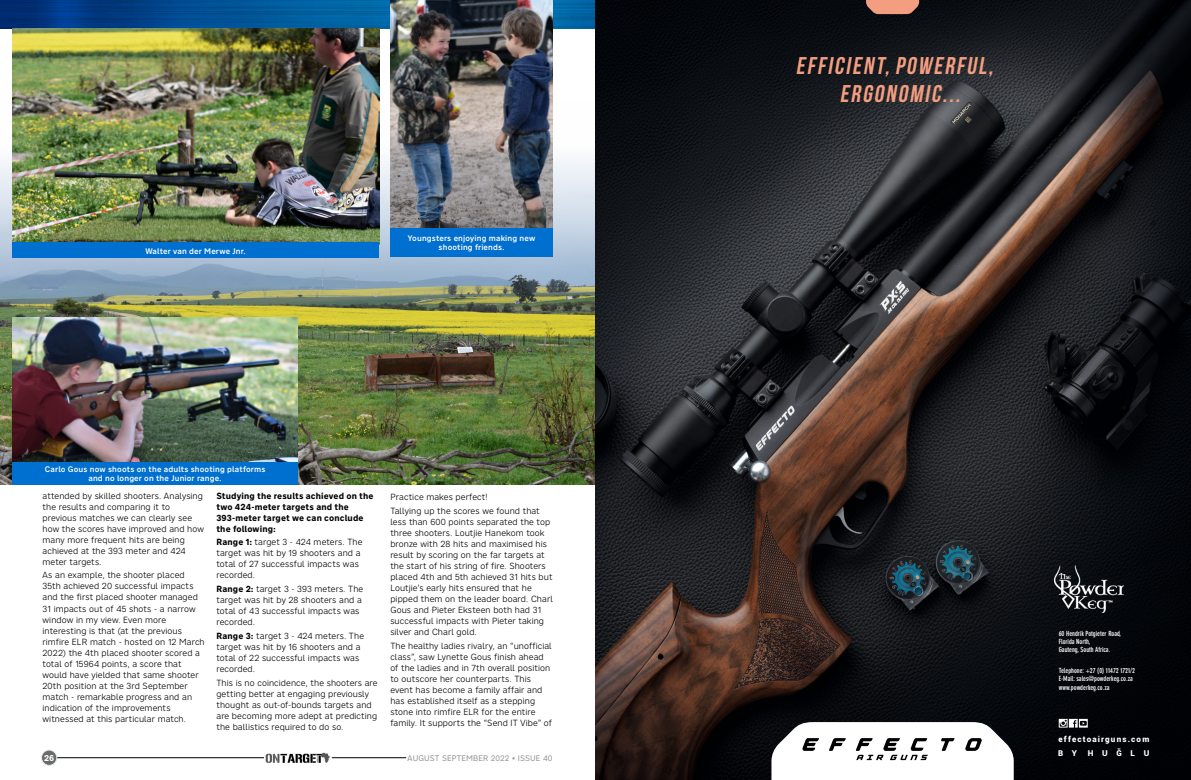
<style>
.page{position:relative;width:1191px;height:780px;background:#fff}
.page>*{position:absolute;margin:0;border:0;box-sizing:border-box;transform-origin:0 0}
.t1{font:italic 24.2px/28.9px "Bebas Neue";color:#f49e81;text-align:center}
.t2{font:300 8.8px/11px "Nort";letter-spacing:.01em;color:#000}
.t3{font:700 8.8px/11px "Nort";letter-spacing:.01em;color:#000}
.t4{font:700 8.5px "Nort";color:#fff}
.t5{font:900 8.1px/13.8px "Roboto";letter-spacing:.145em;color:#fff}
.t6{font:500 8px/9px "Nort";letter-spacing:.015em;color:#fff;text-align:center}
.t7{font:8px "Nort";letter-spacing:.01em;color:#969798}
.t8{font:700 condensed 7px/8.3px "DIN Neuzeit Grotesk Std";color:#fff}
.s1{font-weight:700}
</style>
<div class="page">
<img style="left:0;top:0;width:595px;height:29px">
<img style="left:0;top:98px;width:595px;height:386px">
<img style="left:12px;top:318px;width:286px;height:143px">
<img style="left:390px;top:0;width:163px;height:228px">
<div style="left:12px;top:461px;width:286px;height:23px;background:#0070d0"></div>
<div style="left:390px;top:228px;width:163px;height:29px;background:#0070d0"></div>
<img style="left:12px;top:29px;width:367px;height:213px">
<div style="left:12px;top:242px;width:367px;height:16px;background:#0070d0"></div>
<hr style="left:52px;top:757px;width:212px;height:1px;background:#000">
<hr style="left:332px;top:757px;width:74px;height:1px;background:#000">
<div style="left:41px;top:750px;width:16px;height:15px;background:#6a6c6c;border-radius:50%"></div>
<div style="left:41px;top:749px;width:16px;height:16px;border:1px solid #e9eaea;border-radius:50%"></div>
<img style="left:265px;top:752px;width:65px;height:10px">
<img style="left:595px;top:0;width:596px;height:780px">
<svg style="left:1058px;top:718px;width:29px;height:9px"></svg>
<img style="left:1054px;top:565px;width:69px;height:47px">
<svg style="left:771px;top:722px;width:242px;height:58px"></svg>
<svg style="left:866px;top:0;width:53px;height:14px"></svg>
<p class="t6" style="left:145px;top:246px;width:102px">Walter van der Merwe Jnr.</p>
<p class="t6" style="left:408px;top:233px;width:129px">Youngsters enjoying making new shooting friends.</p>
<p class="t6" style="left:45px;top:464px;width:222px">Carlo Gous now shoots on the adults shooting platforms and no longer on the Junior range.</p>
<p class="t2" style="left:43px;top:489px;width:163px">attended by skilled shooters. Analysing the results and comparing it to previous matches we can clearly see how the scores have improved and how many more frequent hits are being achieved at the 393 meter and 424 meter targets.</p>
<p class="t2" style="left:43px;top:569px;width:164px">As an example, the shooter placed 35th achieved 20 successful impacts and the first placed shooter managed 31 impacts out of 45 shots - a narrow window in my view. Even more interesting is that (at the previous rimfire ELR match - hosted on 12 March 2022) the 4th placed shooter scored a total of 15964 points, a score that would have yielded that same shooter 20th position at the 3rd September match - remarkable progress and an indication of the improvements witnessed at this particular match.</p>
<p class="t3" style="left:216px;top:490px;width:159px">Studying the results achieved on the two 424-meter targets and the<br>393-meter target we can conclude the following:</p>
<p class="t2" style="left:216px;top:536px;width:147px"><span class="s1">Range 1:</span> target 3 - 424 meters. The target was hit by 19 shooters and a total of 27 successful impacts was recorded.</p>
<p class="t2" style="left:216px;top:583px;width:148px"><span class="s1">Range 2:</span> target 3 - 393 meters. The target was hit by 28 shooters and a total of 43 successful impacts was recorded.</p>
<p class="t2" style="left:216px;top:630px;width:149px"><span class="s1">Range 3:</span> target 3 - 424 meters. The target was hit by 16 shooters and a total of 22 successful impacts was recorded.</p>
<p class="t2" style="left:216px;top:677px;width:163px">This is no coincidence, the shooters are getting better at engaging previously thought as out-of-bounds targets and are becoming more adept at predicting the ballistics required to do so.</p>
<p class="t2" style="left:390px;top:489px;width:151px;line-height:13.8px">Practice makes perfect!<br>Tallying up the scores we found that</p>
<p class="t2" style="left:390px;top:515px;width:164px">less than 600 points separated the top three shooters. Loutjie Hanekom took bronze with 28 hits and maximised his result by scoring on the far targets at the start of his string of fire. Shooters placed 4th and 5th achieved 31 hits but Loutjie’s early hits ensured that he pipped them on the leader board. Charl Gous and Pieter Eksteen both had 31 successful impacts with Pieter taking silver and Charl gold.</p>
<p class="t2" style="left:390px;top:639px;width:163px">The healthy ladies rivalry, an “unofficial class”, saw Lynette Gous finish ahead of the ladies and in 7th overall position to outscore her counterparts. This event has become a family affair and has established itself as a stepping stone into rimfire ELR for the entire family. It supports the “Send IT Vibe” of</p>
<p class="t4" style="left:44px;top:752px;width:12px">26</p>
<p class="t7" style="left:408px;top:752px;width:146px">AUGUST SEPTEMBER 2022 • ISSUE 40</p>
<h1 class="t1" style="left:796px;top:50px;width:203px">EFFICIENT,POWERFUL,<br>ERGONOMIC...</h1>
<p class="t8" style="left:1058px;top:628px;width:64px">60 Hendrik Potgieter Road,<br>Florida North,<br>Gauteng, South Africa.</p>
<p class="t8" style="left:1058px;top:666px;width:78px">Telephone: +27 (0) 11472 1721/2<br>E-Mail: sales@powderkeg.co.za www.powderkeg.co.za</p>
<p class="t5" style="left:1058px;top:732px;width:93px">effectoairguns.com<br>B Y</p>
<p class="t5" style="left:1087px;top:746px;width:63px">HUĞLU</p>
</div>
